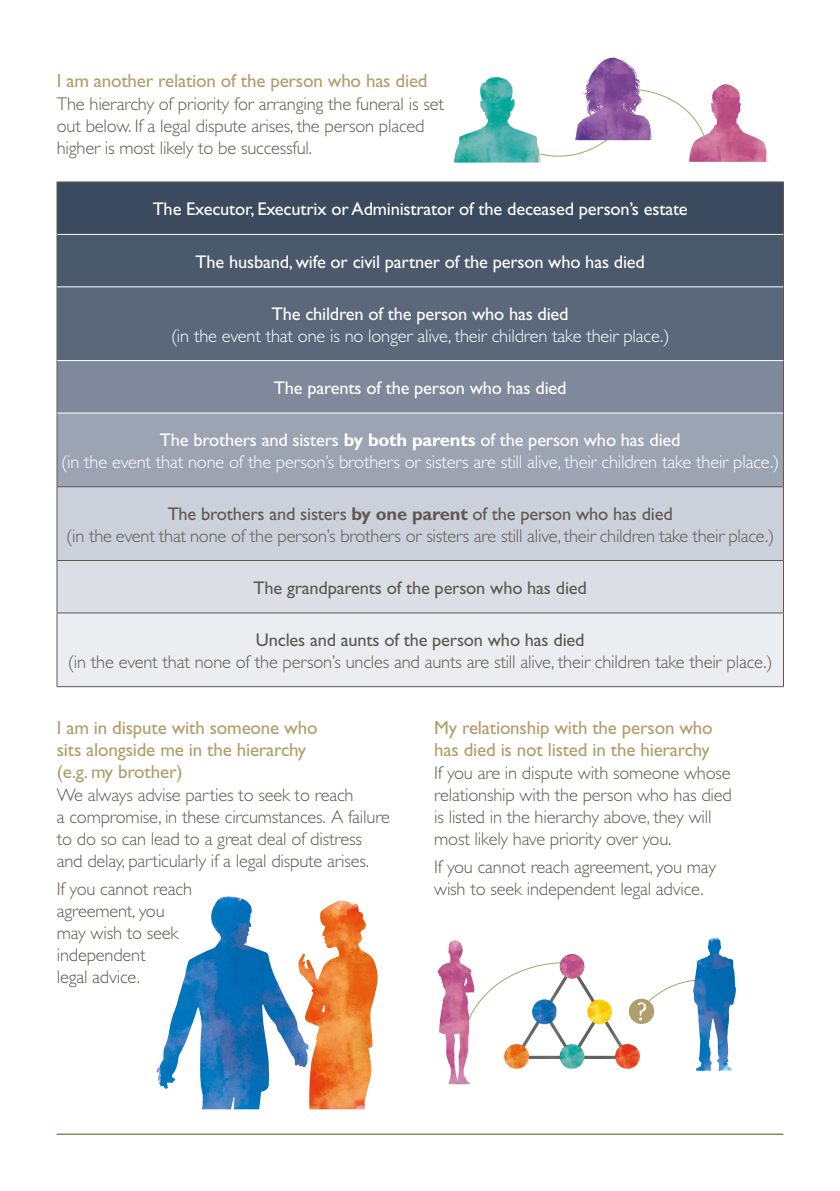
<style>
.page{position:relative;width:840px;height:1191px;background:#fff}
.page>*{position:absolute;margin:0;border:0;box-sizing:border-box;transform-origin:0 0}
.t1{font:19px/22px "Gill Sans";letter-spacing:-.01em;color:#b19e6c}
.t2{font:300 18.4px/22px "Gill Sans";letter-spacing:-.01em;color:#605951}
.t3{font:300 18.4px/22px "Gill Sans";letter-spacing:-.01em;color:#fff;text-align:center}
.t4{font:18.4px "Gill Sans";letter-spacing:-.01em;color:#fff}
.t5{font:18.4px "Gill Sans";letter-spacing:-.01em;color:#605951}
.s1{font-weight:400}
.s2{font-weight:700}
</style>
<div class="page">
<hr style="left:57px;top:1133px;width:725px;height:1px;background:#b19e6c">
<div style="left:57px;top:182px;width:726px;height:52px;background:#3b4a5e"></div>
<div style="left:57px;top:234px;width:726px;height:53px;background:#4b596d"></div>
<div style="left:57px;top:287px;width:726px;height:73px;background:#5b687b"></div>
<div style="left:57px;top:360px;width:726px;height:53px;background:#7f899b"></div>
<div style="left:57px;top:413px;width:726px;height:74px;background:#9ca3b3"></div>
<div style="left:57px;top:487px;width:726px;height:73px;background:#ccd0da"></div>
<div style="left:57px;top:560px;width:726px;height:53px;background:#dcdee6"></div>
<div style="left:57px;top:613px;width:726px;height:73px;background:#ecedf1"></div>
<hr style="left:57px;top:182px;width:726px;height:1px;background:#605951">
<hr style="left:57px;top:182px;width:1px;height:52px;background:#605951">
<hr style="left:782px;top:182px;width:1px;height:52px;background:#605951">
<hr style="left:57px;top:234px;width:1px;height:53px;background:#605951">
<hr style="left:782px;top:234px;width:1px;height:53px;background:#605951">
<hr style="left:57px;top:287px;width:1px;height:73px;background:#605951">
<hr style="left:782px;top:287px;width:1px;height:73px;background:#605951">
<hr style="left:57px;top:360px;width:1px;height:53px;background:#605951">
<hr style="left:782px;top:360px;width:1px;height:53px;background:#605951">
<hr style="left:57px;top:413px;width:1px;height:73px;background:#605951">
<hr style="left:782px;top:413px;width:1px;height:73px;background:#605951">
<hr style="left:57px;top:486px;width:726px;height:1px;background:#605951">
<hr style="left:57px;top:487px;width:1px;height:73px;background:#605951">
<hr style="left:782px;top:487px;width:1px;height:73px;background:#605951">
<hr style="left:57px;top:560px;width:726px;height:1px;background:#605951">
<hr style="left:57px;top:561px;width:1px;height:51px;background:#605951">
<hr style="left:782px;top:561px;width:1px;height:51px;background:#605951">
<hr style="left:57px;top:612px;width:726px;height:1px;background:#605951">
<hr style="left:57px;top:613px;width:1px;height:73px;background:#605951">
<hr style="left:782px;top:613px;width:1px;height:73px;background:#605951">
<hr style="left:57px;top:686px;width:726px;height:1px;background:#605951">
<hr style="left:57px;top:234px;width:725px;height:1px;background:#fff">
<hr style="left:57px;top:286px;width:725px;height:1px;background:#fff">
<hr style="left:57px;top:413px;width:725px;height:1px;background:#fff">
<hr style="left:57px;top:360px;width:725px;height:1px;background:#fff">
<img style="left:156px;top:896px;width:142px;height:213px">
<img style="left:298px;top:900px;width:80px;height:209px">
<svg style="left:541px;top:140px;width:67px;height:17px"></svg>
<svg style="left:626px;top:91px;width:62px;height:50px"></svg>
<img style="left:453px;top:77px;width:88px;height:86px">
<img style="left:688px;top:84px;width:80px;height:78px">
<img style="left:575px;top:58px;width:77px;height:82px">
<svg style="left:474px;top:962px;width:86px;height:49px"></svg>
<img style="left:517px;top:972px;width:105px;height:87px">
<img style="left:559px;top:954px;width:25px;height:24px;border-radius:12px">
<img style="left:559px;top:1044px;width:25px;height:24px;border-radius:12px">
<img style="left:504px;top:1044px;width:24px;height:24px;border-radius:12px">
<img style="left:614px;top:1044px;width:25px;height:24px;border-radius:12px">
<img style="left:532px;top:999px;width:24px;height:25px;border-radius:12px">
<img style="left:587px;top:999px;width:24px;height:25px;border-radius:12px">
<img style="left:437px;top:940px;width:37px;height:144px">
<img style="left:695px;top:941px;width:37px;height:130px">
<svg style="left:628px;top:998px;width:25px;height:26px"></svg>
<svg style="left:637px;top:973px;width:98px;height:47px"></svg>
<p class="t1" style="left:57px;top:69px;width:372px">I am another relation of the person who has died</p>
<p class="t2" style="left:57px;top:93px;width:388px">The hierarchy of priority for arranging the funeral is set out below. If a legal dispute arises, the person placed higher is most likely to be successful.</p>
<p class="t4" style="left:153px;top:198px;width:536px">The Executor, Executrix or Administrator of the deceased person’s estate</p>
<p class="t4" style="left:195px;top:251px;width:450px">The husband, wife or civil partner of the person who has died</p>
<p class="t4" style="left:271px;top:303px;width:298px">The children of the person who has died</p>
<p class="t3" style="left:171px;top:325px;width:499px">(in the event that one is no longer alive, their children take their place.)</p>
<p class="t4" style="left:274px;top:377px;width:294px">The parents of the person who has died</p>
<p class="t3" style="left:61px;top:429px;width:719px"><span class="s1">The brothers and sisters</span> <span class="s2">by both parents</span> <span class="s1">of the person who has died<br></span>(in the event that none of the person’s brothers or sisters are still alive, their children take their place.)</p>
<p class="t2" style="left:66px;top:502px;width:709px;text-align:center"><span class="s1">The brothers and sisters</span> <span class="s2">by one parent</span> <span class="s1">of the person who has died<br></span>(in the event that none of the person’s brothers or sisters are still alive, their children take their place.)</p>
<p class="t5" style="left:253px;top:577px;width:334px">The grandparents of the person who has died</p>
<p class="t5" style="left:256px;top:629px;width:330px">Uncles and aunts of the person who has died</p>
<p class="t2" style="left:68px;top:651px;width:705px">(in the event that none of the person’s uncles and aunts are still alive, their children take their place.)</p>
<p class="t1" style="left:57px;top:716px;width:262px">I am in dispute with someone who sits alongside me in the hierarchy (e.g. my brother)</p>
<p class="t2" style="left:57px;top:784px;width:335px">We always advise parties to seek to reach<br>a compromise, in these circumstances. A failure to do so can lead to a great deal of distress and delay, particularly if a legal dispute arises.</p>
<p class="t2" style="left:57px;top:878px;width:137px">If you cannot reach agreement, you may wish to seek independent<br>legal advice.</p>
<p class="t1" style="left:434px;top:716px;width:280px">My relationship with the person who has died is not listed in the hierarchy</p>
<p class="t2" style="left:434px;top:762px;width:299px">If you are in dispute with someone whose relationship with the person who has died is listed in the hierarchy above, they will most likely have priority over you.</p>
<p class="t2" style="left:434px;top:856px;width:283px">If you cannot reach agreement, you may wish to seek independent legal advice.</p>
</div>
